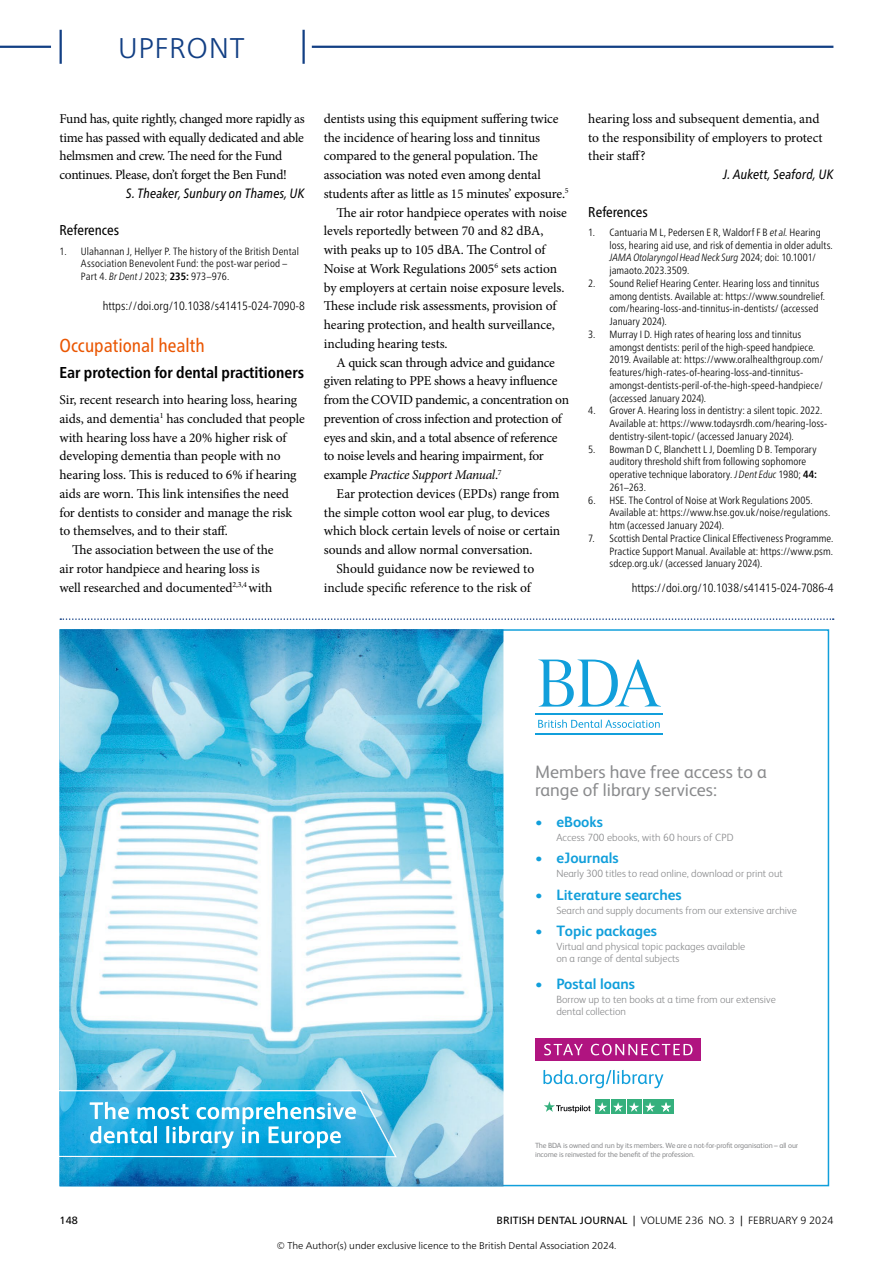
<style>
.page{position:relative;width:893px;height:1263px;background:#fff}
.page>*{position:absolute;margin:0;border:0;box-sizing:border-box;transform-origin:0 0}
.t1{font:300 28.5px "Frutiger Neue LT Pro";letter-spacing:.025em;color:#123f84}
.SuperTitle_1_letters{font:condensed 18.75px "Frutiger Neue LT Pro";color:#ea5602}
.t2{font:18px/18px "FS Albert Pro";color:#8a8b8d}
.Title_2_Cnd_Bd_10_5pt{font:700 condensed 15.75px "Frutiger Neue LT Pro";color:#000}
.t3{font:700 15px "FS Albert Pro";color:#119fdb}
.Bibliography_Heading_x{font:condensed 14.25px "Frutiger Neue LT Pro";color:#000}
.Para_9pt_ragged{font:13.5px/18.8px "Minion Pro";letter-spacing:-.01em;color:#000}
.Para_9pt_ragged_1st{font:13.5px/18.8px "Minion Pro";letter-spacing:-.015em;color:#000}
.NoXML_Author_2{font:italic condensed 13.5px "Frutiger Neue LT Pro";letter-spacing:.01em;color:#000}
.NoXML_DOI{font:300 condensed 12px "Frutiger Neue LT Pro";color:#000}
.t4{font:300 condensed 10.5px/12.8px "Frutiger Neue LT Pro";letter-spacing:.005em;color:#000}
.t5{font:300 10.5px/12px "FS Albert Pro";color:#8a8b8d}
.t6{font:300 10.5px "Frutiger Neue LT Pro";letter-spacing:.005em;color:#000}
.t7{font:10.5px "Frutiger Neue LT Pro";color:#000}
.t8{font:300 9.75px "Frutiger Neue LT Pro";color:#000}
.t9{font:7.5px/9px "FS Albert Pro";letter-spacing:-.015em;color:#8a8b8d}
.s1{font-style:italic}
.s2{font-weight:700}
.s3{font-weight:400}
</style>
<div class="page">
<svg style="left:60px;top:618px;width:774px;height:2px"></svg>
<svg style="left:503px;top:629px;width:326px;height:557px"></svg>
<img style="left:60px;top:629px;width:443px;height:557px">
<svg style="left:538px;top:659px;width:123px;height:47px"></svg>
<svg style="left:538px;top:719px;width:122px;height:9px"></svg>
<hr style="left:535px;top:713px;width:128px;height:1px;background:#119fdb">
<hr style="left:535px;top:733px;width:128px;height:2px;background:#119fdb">
<svg style="left:543px;top:1070px;width:120px;height:18px"></svg>
<div style="left:535px;top:1038px;width:166px;height:22px;background:#b01480"></div>
<svg style="left:544px;top:1044px;width:148px;height:11px"></svg>
<div style="left:540px;top:1095px;width:137px;height:23px;background:#fff"></div>
<svg style="left:544px;top:1101px;width:46px;height:12px"></svg>
<div style="left:595px;top:1099px;width:14px;height:15px;background:#35b07d"></div>
<div style="left:611px;top:1099px;width:14px;height:15px;background:#35b07d"></div>
<div style="left:627px;top:1099px;width:14px;height:15px;background:#35b07d"></div>
<div style="left:643px;top:1099px;width:14px;height:15px;background:#35b07d"></div>
<svg style="left:597px;top:1102px;width:10px;height:10px"></svg>
<svg style="left:613px;top:1102px;width:10px;height:10px"></svg>
<svg style="left:629px;top:1102px;width:10px;height:10px"></svg>
<svg style="left:645px;top:1102px;width:10px;height:10px"></svg>
<div style="left:659px;top:1099px;width:14px;height:15px;background:#35b07d"></div>
<svg style="left:661px;top:1102px;width:10px;height:10px"></svg>
<svg style="left:60px;top:1089px;width:338px;height:69px;background:#45b9e4"></svg>
<hr style="left:0;top:46px;width:51px;height:2px;background:#123f84">
<hr style="left:312px;top:46px;width:521px;height:2px;background:#123f84">
<hr style="left:60px;top:30px;width:2px;height:34px;background:#123f84">
<hr style="left:302px;top:30px;width:3px;height:34px;background:#123f84">
<h1 class="t1" style="left:118px;top:31px;width:128px">UPFRONT</h1>
<p class="Para_9pt_ragged_1st" style="left:60px;top:109px;width:247px">Fund has, quite rightly, changed more rapidly as time has passed with equally dedicated and able helmsmen and crew. The need for the Fund continues. Please, don’t forget the Ben Fund!</p>
<p class="NoXML_Author_2" style="left:126px;top:185px;width:180px">S. Theaker, Sunbury on Thames, UK</p>
<p class="Bibliography_Heading_x" style="left:60px;top:222px;width:61px">References</p>
<p class="t4" style="left:81px;top:244px;width:220px;text-indent:-21px">1. Ulahannan J, Hellyer P. The history of the British Dental<br>Association Benevolent Fund: the post-war period –<br>Part 4. <span class="s1">Br Dent J</span> 2023; <span class="s2">235:</span> 973–976.</p>
<p class="NoXML_DOI" style="left:103px;top:299px;width:203px">https://doi.org/10.1038/s41415-024-7090-8</p>
<p class="SuperTitle_1_letters" style="left:60px;top:335px;width:147px">Occupational health</p>
<p class="Title_2_Cnd_Bd_10_5pt" style="left:60px;top:363px;width:246px">Ear protection for dental practitioners</p>
<p class="Para_9pt_ragged_1st" style="left:60px;top:391px;width:247px">Sir, recent research into hearing loss, hearing aids, and dementia<sup>1</sup> has concluded that people with hearing loss have a 20% higher risk of developing dementia than people with no hearing loss. This is reduced to 6% if hearing aids are worn. This link intensifies the need for dentists to consider and manage the risk to themselves, and to their staff.</p>
<p class="Para_9pt_ragged" style="left:60px;top:541px;width:215px;text-indent:13px">The association between the use of the air rotor handpiece and hearing loss is well researched and documented<sup>2,3,4</sup> with</p>
<p class="Para_9pt_ragged" style="left:324px;top:109px;width:246px">dentists using this equipment suffering twice the incidence of hearing loss and tinnitus compared to the general population. The association was noted even among dental students after as little as 15 minutes’ exposure.<sup>5</sup></p>
<p class="Para_9pt_ragged" style="left:324px;top:203px;width:244px;text-indent:13px">The air rotor handpiece operates with noise levels reportedly between 70 and 82 dBA, with peaks up to 105 dBA. The Control of Noise at Work Regulations 2005<sup>6</sup> sets action by employers at certain noise exposure levels.<br>These include risk assessments, provision of hearing protection, and health surveillance, including hearing tests.</p>
<p class="Para_9pt_ragged" style="left:324px;top:353px;width:247px;text-indent:13px">A quick scan through advice and guidance given relating to PPE shows a heavy influence from the COVID pandemic, a concentration on prevention of cross infection and protection of eyes and skin, and a total absence of reference to noise levels and hearing impairment, for example <span class="s1">Practice Support Manual</span>.<sup>7</sup></p>
<p class="Para_9pt_ragged" style="left:324px;top:484px;width:238px;text-indent:13px">Ear protection devices (EPDs) range from the simple cotton wool ear plug, to devices which block certain levels of noise or certain sounds and allow normal conversation.</p>
<p class="Para_9pt_ragged" style="left:324px;top:559px;width:212px;text-align:right">Should guidance now be reviewed to include specific reference to the risk of</p>
<p class="Para_9pt_ragged" style="left:588px;top:109px;width:236px">hearing loss and subsequent dementia, and to the responsibility of employers to protect their staff?</p>
<p class="NoXML_Author_2" style="left:723px;top:167px;width:112px">J. Aukett, Seaford, UK</p>
<p class="Bibliography_Heading_x" style="left:588px;top:203px;width:61px">References</p>
<p class="t4" style="left:609px;top:226px;width:225px;text-indent:-21px">1. Cantuaria M L, Pedersen E R, Waldorf F B <span class="s1">et al.</span> Hearing loss, hearing aid use, and risk of dementia in older adults.<br><span class="s1">JAMA Otolaryngol Head Neck Surg</span> 2024; doi: 10.1001/ jamaoto.2023.3509.</p>
<p class="t4" style="left:609px;top:277px;width:217px;text-indent:-21px">2. Sound Relief Hearing Center. Hearing loss and tinnitus among dentists. Available at: https://www.soundrelief. com/hearing-loss-and-tinnitus-in-dentists/ (accessed January 2024).</p>
<p class="t4" style="left:609px;top:328px;width:216px;text-indent:-21px">3. Murray I D. High rates of hearing loss and tinnitus amongst dentists: peril of the high-speed handpiece.<br>2019. Available at: https://www.oralhealthgroup.com/ features/high-rates-of-hearing-loss-and-tinnitus&shy;amongst-dentists-peril-of-the-high-speed-handpiece/ (accessed January 2024).</p>
<p class="t4" style="left:609px;top:404px;width:219px;text-indent:-21px">4. Grover A. Hearing loss in dentistry: a silent topic. 2022.<br>Available at: https://www.todaysrdh.com/hearing-loss&shy;dentistry-silent-topic/ (accessed January 2024).</p>
<p class="t4" style="left:609px;top:442px;width:209px;text-indent:-21px">5. Bowman D C, Blanchett L J, Doemling D B. Temporary auditory threshold shift from following sophomore operative technique laboratory. <span class="s1">J Dent Educ</span> 1980; <span class="s2">44:<br></span>261–263.</p>
<p class="t4" style="left:609px;top:493px;width:222px;text-indent:-21px">6. HSE. The Control of Noise at Work Regulations 2005.<br>Available at: https://www.hse.gov.uk/noise/regulations. htm (accessed January 2024).</p>
<p class="t4" style="left:609px;top:532px;width:225px;text-align:justify;text-indent:-21px">7. Scottish Dental Practice Clinical Effectiveness Programme.<br>Practice Support Manual. Available at: https://www.psm. sdcep.org.uk/ (accessed January 2024).</p>
<p class="NoXML_DOI" style="left:632px;top:580px;width:203px">https://doi.org/10.1038/s41415-024-7086-4</p>
<p class="t2" style="left:535px;top:762px;width:233px">Members have free access to a range of library services:</p>
<p class="t3" style="left:535px;top:811px;width:69px">• eBooks</p>
<p class="t5" style="left:556px;top:831px;width:179px">Access 700 ebooks, with 60 hours of CPD</p>
<p class="t3" style="left:535px;top:847px;width:85px">• eJournals</p>
<p class="t5" style="left:556px;top:867px;width:228px">Nearly 300 titles to read online, download or print out</p>
<p class="t3" style="left:535px;top:884px;width:148px">• Literature searches</p>
<p class="t5" style="left:556px;top:903px;width:242px">Search and supply documents from our extensive archive</p>
<p class="t3" style="left:535px;top:920px;width:124px">• Topic packages</p>
<p class="t5" style="left:556px;top:940px;width:190px">Virtual and physical topic packages available on a range of dental subjects</p>
<p class="t3" style="left:535px;top:973px;width:101px">• Postal loans</p>
<p class="t5" style="left:556px;top:992px;width:221px">Borrow up to ten books at a time from our extensive dental collection</p>
<p class="t9" style="left:535px;top:1140px;width:265px">The BDA is owned and run by its members. We are a not-for-profit organisation – all our income is reinvested for the benefit of the profession.</p>
<p class="t7" style="left:60px;top:1214px;width:20px">148</p>
<p class="t6" style="left:497px;top:1214px;width:338px"><span class="s3">BRITISH DENTAL JOURNAL |</span> VOLUME 236 NO. 3 <span class="s3">|</span> Fe bruary 9 2024</p>
<p class="t8" style="left:276px;top:1240px;width:342px">© The Author(s) under exclusive licence to the B ritish Dental Association 2024.</p>
</div>
